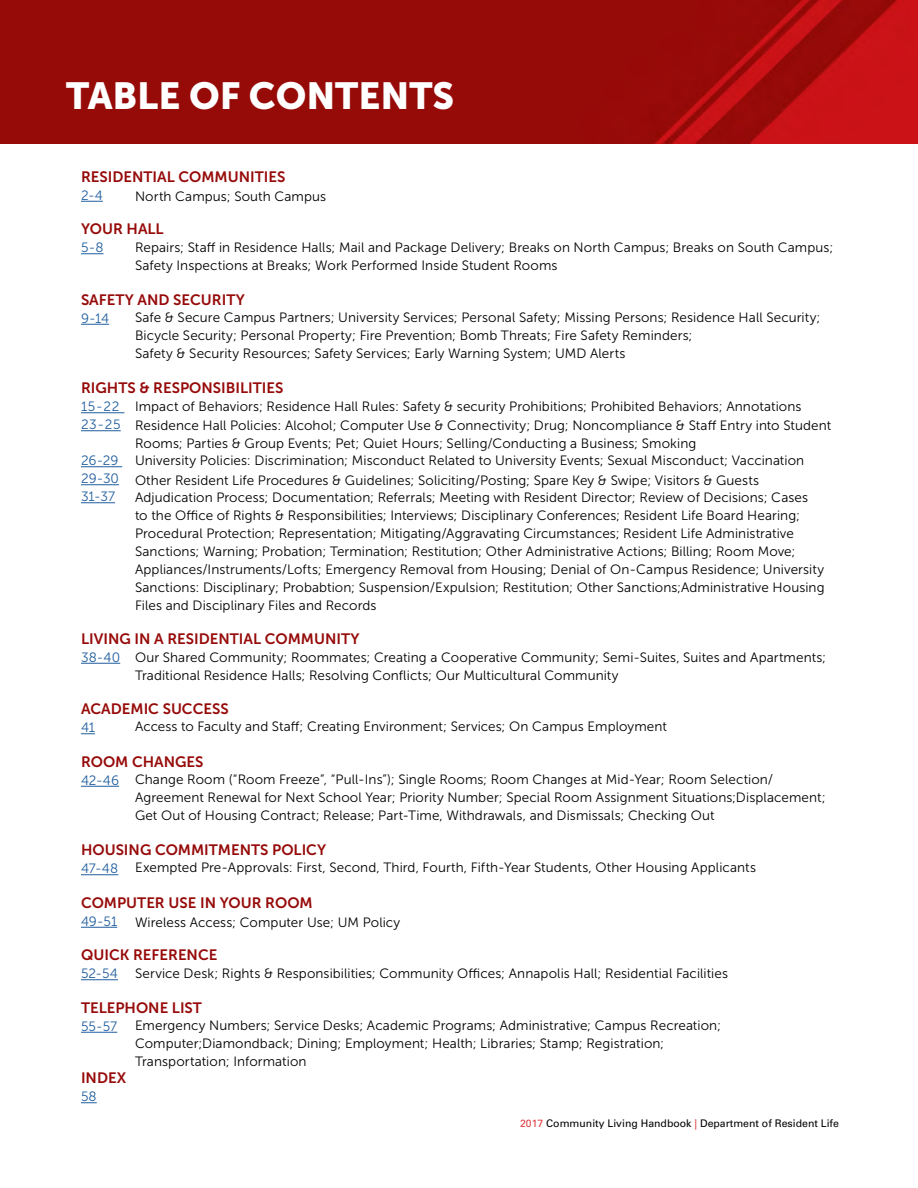
<style>
.page{position:relative;width:918px;height:1188px;background:#fff}
.page>*{position:absolute;margin:0;border:0;box-sizing:border-box;transform-origin:0 0}
.t1{font:37.5px "Museo Sans 900";color:#fff}
.t2{font:15px "Museo Sans 700";color:#960b0a}
.t3{font:13.5px/17.9px "Museo Sans 300";letter-spacing:.005em;color:#000}
.t4{font:13.5px/18px "Museo Sans 300";letter-spacing:.005em;color:#215e9e}
.t5{font:10.5px "Univers";color:#000}
.s1{color:#e03a3e}
</style>
<div class="page">
<img style="left:0;top:0;width:918px;height:143px">
<svg style="left:81px;top:201px;width:22px;height:1px"></svg>
<svg style="left:81px;top:253px;width:23px;height:1px"></svg>
<svg style="left:81px;top:324px;width:28px;height:1px"></svg>
<hr style="left:81px;top:412px;width:43px;height:1px;background:#215e9e">
<hr style="left:81px;top:430px;width:40px;height:1px;background:#215e9e">
<hr style="left:81px;top:466px;width:41px;height:1px;background:#215e9e">
<hr style="left:81px;top:484px;width:38px;height:1px;background:#215e9e">
<hr style="left:81px;top:502px;width:34px;height:1px;background:#215e9e">
<hr style="left:81px;top:663px;width:39px;height:1px;background:#215e9e">
<svg style="left:81px;top:733px;width:14px;height:1px"></svg>
<hr style="left:81px;top:786px;width:38px;height:1px;background:#215e9e">
<hr style="left:81px;top:874px;width:37px;height:1px;background:#215e9e">
<hr style="left:81px;top:927px;width:36px;height:1px;background:#215e9e">
<hr style="left:81px;top:979px;width:37px;height:1px;background:#215e9e">
<hr style="left:81px;top:1032px;width:36px;height:1px;background:#215e9e">
<svg style="left:81px;top:1102px;width:16px;height:1px"></svg>
<h1 class="t1" style="left:66px;top:74px;width:390px">TABLE OF CONTENTS</h1>
<p class="t2" style="left:81px;top:168px;width:206px">RESIDENTIAL COMMUNITIES</p>
<p class="t4" style="left:81px;top:186px;width:23px">2-4</p>
<p class="t2" style="left:81px;top:221px;width:84px">YOUR HALL</p>
<p class="t4" style="left:81px;top:239px;width:24px">5-8</p>
<p class="t3" style="left:135px;top:187px;width:193px">North Campus; South Campus</p>
<p class="t3" style="left:135px;top:239px;width:700px">Repairs; Staff in Residence Halls; Mail and Package Delivery; Breaks on North Campus; Breaks on South Campus;<br>Safety Inspections at Breaks; Work Performed Inside Student Rooms</p>
<p class="t3" style="left:135px;top:309px;width:687px">Safe &amp; Secure Campus Partners; University Services; Personal Safety; Missing Persons; Residence Hall Security;<br>Bicycle Security; Personal Property; Fire Prevention; Bomb Threats; Fire Safety Reminders;<br>Safety &amp; Security Resources; Safety Services; Early Warning System; UMD Alerts</p>
<p class="t2" style="left:81px;top:291px;width:165px">SAFETY AND SECURITY</p>
<p class="t4" style="left:81px;top:309px;width:30px">9-14</p>
<p class="t2" style="left:81px;top:380px;width:204px">RIGHTS &amp; RESPONSIBILITIES</p>
<p class="t4" style="left:81px;top:398px;width:41px">15-22<br>23-25</p>
<p class="t4" style="left:81px;top:452px;width:40px;text-align:justify">26-29<br>29-30<br>31-37</p>
<p class="t3" style="left:135px;top:398px;width:698px">Impact of Behaviors; Residence Hall Rules: Safety &amp; security Prohibitions; Prohibited Behaviors; Annotations Residence Hall Policies: Alcohol; Computer Use &amp; Connectivity; Drug; Noncompliance &amp; Staff Entry into Student Rooms; Parties &amp; Group Events; Pet; Quiet Hours; Selling/Conducting a Business; Smoking<br>University Policies: Discrimination; Misconduct Related to University Events; Sexual Misconduct; Vaccination</p>
<p class="t3" style="left:135px;top:471px;width:691px">Other Resident Life Procedures &amp; Guidelines; Soliciting/Posting; Spare Key &amp; Swipe; Visitors &amp; Guests Adjudication Process; Documentation; Referrals; Meeting with Resident Director; Review of Decisions; Cases<br>to the Office of Rights &amp; Responsibilities; Interviews; Disciplinary Conferences; Resident Life Board Hearing; Procedural Protection; Representation; Mitigating/Aggravating Circumstances; Resident Life Administrative Sanctions; Warning; Probation; Termination; Restitution; Other Administrative Actions; Billing; Room Move; Appliances/Instruments/Lofts; Emergency Removal from Housing; Denial of On-Campus Residence; University Sanctions: Disciplinary; Probabtion; Suspension/Expulsion; Restitution; Other Sanctions;Administrative Housing Files and Disciplinary Files and Records</p>
<p class="t3" style="left:135px;top:648px;width:693px">Our Shared Community; Roommates; Creating a Cooperative Community; Semi-Suites, Suites and Apartments;<br>Traditional Residence Halls; Resolving Conflicts; Our Multicultural Community</p>
<p class="t3" style="left:135px;top:717px;width:534px">Access to Faculty and Staff; Creating Environment; Services; On Campus Employment</p>
<p class="t2" style="left:81px;top:630px;width:280px">LIVING IN A RESIDENTIAL COMMUNITY</p>
<p class="t4" style="left:81px;top:648px;width:41px">38-40</p>
<p class="t2" style="left:81px;top:701px;width:149px">ACADEMIC SUCCESS</p>
<p class="t4" style="left:81px;top:719px;width:16px">41</p>
<p class="t2" style="left:81px;top:753px;width:124px">ROOM CHANGES</p>
<p class="t4" style="left:81px;top:771px;width:40px">42-46</p>
<p class="t3" style="left:135px;top:771px;width:692px">Change Room (“Room Freeze”, “Pull-Ins”); Single Rooms; Room Changes at Mid-Year; Room Selection/<br>Agreement Renewal for Next School Year; Priority Number; Special Room Assignment Situations;Displacement;<br>Get Out of Housing Contract; Release; Part-Time, Withdrawals, and Dismissals; Checking Out</p>
<p class="t3" style="left:135px;top:859px;width:623px">Exempted Pre-Approvals: First, Second, Third, Fourth, Fifth-Year Students, Other Housing Applicants</p>
<p class="t2" style="left:81px;top:842px;width:247px">HOUSING COMMITMENTS POLICY</p>
<p class="t4" style="left:81px;top:860px;width:39px">47-48</p>
<p class="t2" style="left:81px;top:894px;width:233px">COMPUTER USE IN YOUR ROOM</p>
<p class="t4" style="left:81px;top:912px;width:38px">49-51</p>
<p class="t2" style="left:81px;top:947px;width:138px">QUICK REFERENCE</p>
<p class="t4" style="left:81px;top:965px;width:38px">52-54</p>
<p class="t2" style="left:81px;top:999px;width:123px">TELEPHONE LIST</p>
<p class="t4" style="left:81px;top:1017px;width:38px">55-57</p>
<p class="t3" style="left:135px;top:913px;width:267px">Wireless Access; Computer Use; UM Policy</p>
<p class="t3" style="left:135px;top:965px;width:595px">Service Desk; Rights &amp; Responsibilities; Community Offices; Annapolis Hall; Residential Facilities</p>
<p class="t3" style="left:135px;top:1017px;width:588px">Emergency Numbers; Service Desks; Academic Programs; Administrative; Campus Recreation;<br>Computer;Diamondback; Dining; Employment; Health; Libraries; Stamp; Registration;<br>Transportation; Information</p>
<p class="t2" style="left:81px;top:1070px;width:47px">INDEX</p>
<p class="t4" style="left:81px;top:1088px;width:17px">58</p>
<p class="t5" style="left:520px;top:1117px;width:320px"><span class="s1">2017</span> Community Living Handbook <span class="s1">|</span> Department of Resident Life</p>
</div>
